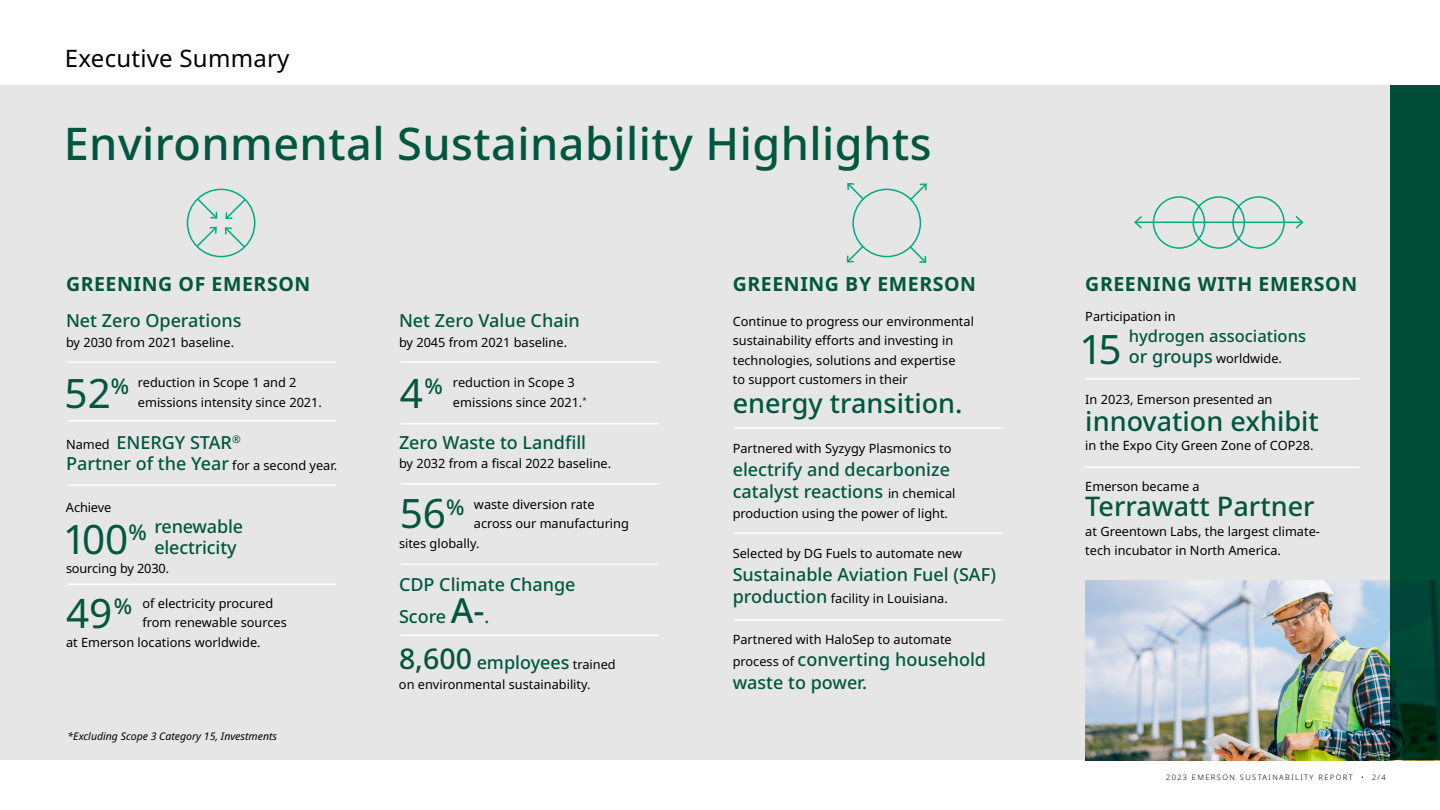
<style>
.page{position:relative;width:1440px;height:810px;background:#fff}
.page>*{position:absolute;margin:0;border:0;box-sizing:border-box;transform-origin:0 0}
.t1{font:500 45px "Noto Sans";letter-spacing:.01em;color:#00573d}
.t2{font:40.5px/74.1px "Noto Sans";color:#00573d}
.t3{font:500 27px "Noto Sans";color:#00573d}
.t4{font:24px "Noto Sans";letter-spacing:.01em;color:#000}
.t5{font:700 19.5px "Noto Sans";letter-spacing:.03em;color:#00573d}
.t6{font:500 18px/22.5px "Noto Sans";color:#00573d}
.t7{font:500 16.5px "Noto Sans";color:#00573d}
.t8{font:12.75px/19.5px "Noto Sans";color:#000}
.t9{font:italic 10.5px "Noto Sans";color:#000}
.t10{font:300 7.5px "Noto Sans";letter-spacing:.19em;color:#000}
.s1{font-weight:400;font-size:12.75px;color:#000}
.s2{font-size:34.5px}
.s3{font-size:28.5px}
.s4{font-weight:500;font-size:18px;color:#00573d}
</style>
<div class="page">
<div style="left:0;top:86px;width:1440px;height:674px;background:#e6e6e6"></div>
<div style="left:187px;top:189px;width:68px;height:68px;border:2px solid #00ac7e;border-radius:50%"></div>
<svg style="left:195px;top:197px;width:52px;height:52px"></svg>
<div style="left:852px;top:189px;width:69px;height:68px;border:2px solid #00ac7e;border-radius:50%"></div>
<svg style="left:846px;top:245px;width:19px;height:18px"></svg>
<svg style="left:908px;top:245px;width:19px;height:18px"></svg>
<svg style="left:909px;top:183px;width:18px;height:18px"></svg>
<svg style="left:847px;top:183px;width:18px;height:18px"></svg>
<div style="left:1153px;top:196px;width:52px;height:53px;border:2px solid #00ac7e;border-radius:50%"></div>
<div style="left:1193px;top:196px;width:52px;height:53px;border:2px solid #00ac7e;border-radius:50%"></div>
<div style="left:1232px;top:196px;width:53px;height:53px;border:2px solid #00ac7e;border-radius:50%"></div>
<hr style="left:1135px;top:222px;width:167px;height:1px;background:#00ac7e">
<svg style="left:1294px;top:216px;width:10px;height:13px"></svg>
<svg style="left:1134px;top:216px;width:10px;height:13px"></svg>
<hr style="left:68px;top:362px;width:268px;height:1px;background:#fff">
<hr style="left:734px;top:428px;width:269px;height:1px;background:#fff">
<hr style="left:1085px;top:378px;width:275px;height:2px;background:#fff">
<hr style="left:1085px;top:466px;width:275px;height:2px;background:#fff">
<hr style="left:734px;top:532px;width:269px;height:2px;background:#fff">
<hr style="left:734px;top:620px;width:269px;height:1px;background:#fff">
<hr style="left:400px;top:361px;width:258px;height:2px;background:#fff">
<hr style="left:400px;top:423px;width:258px;height:1px;background:#fff">
<hr style="left:400px;top:483px;width:258px;height:1px;background:#fff">
<hr style="left:400px;top:564px;width:258px;height:1px;background:#fff">
<hr style="left:400px;top:634px;width:258px;height:2px;background:#fff">
<hr style="left:68px;top:420px;width:268px;height:2px;background:#fff">
<hr style="left:68px;top:484px;width:268px;height:2px;background:#fff">
<hr style="left:68px;top:584px;width:268px;height:1px;background:#fff">
<img style="left:1086px;top:580px;width:304px;height:180px">
<svg style="left:1390px;top:86px;width:50px;height:674px;fill:#004e37"></svg>
<h3 class="t4" style="left:65px;top:44px;width:226px">Executive Summary</h3>
<h1 class="t1" style="left:64px;top:118px;width:869px">Environmental Sustainability Highlights</h1>
<h3 class="t5" style="left:66px;top:273px;width:246px">GREENING OF EMERSON</h3>
<h3 class="t6" style="left:66px;top:310px;width:177px">Net Zero Operations</h3>
<p class="t8" style="left:66px;top:333px;width:170px">by 2030 from 2021 baseline.</p>
<p class="t8" style="left:138px;top:373px;width:186px">reduction in Scope 1 and 2 emissions intensity since 2021.</p>
<h3 class="t6" style="left:66px;top:432px;width:273px;line-height:21px"><span class="s1">Named</span> ENERGY STAR<sup>®<br></sup>Partner of the Year <span class="s1">for a second year.</span></h3>
<p class="t8" style="left:66px;top:498px;width:47px">Achieve</p>
<h3 class="t6" style="left:154px;top:516px;width:90px;line-height:21px">renewable electricity</h3>
<p class="t8" style="left:66px;top:559px;width:105px">sourcing by 2030.</p>
<p class="t8" style="left:142px;top:594px;width:132px">of electricity procured</p>
<p class="t8" style="left:142px;top:613px;width:146px">from renewable sources</p>
<p class="t8" style="left:66px;top:633px;width:196px">at Emerson locations worldwide.</p>
<h2 class="t2" style="left:65px;top:357px;width:66px">52<sup>%</sup></h2>
<h2 class="t2" style="left:63px;top:502px;width:85px">100<sup>%<br></sup>49<sup>%</sup></h2>
<p class="t9" style="left:68px;top:728px;width:211px">*Excluding Scope 3 Category 15, Investments</p>
<h3 class="t6" style="left:399px;top:310px;width:182px">Net Zero Value Chain</h3>
<p class="t8" style="left:399px;top:333px;width:170px">by 2045 from 2021 baseline.</p>
<p class="t8" style="left:453px;top:373px;width:135px">reduction in Scope 3 emissions since 2021.<sup>*</sup></p>
<h3 class="t6" style="left:399px;top:431px;width:189px">Zero Waste to Landfill</h3>
<p class="t8" style="left:399px;top:454px;width:214px">by 2032 from a fiscal 2022 baseline.</p>
<p class="t8" style="left:474px;top:495px;width:122px">waste diversion rate</p>
<p class="t8" style="left:474px;top:514px;width:156px">across our manufacturing</p>
<p class="t8" style="left:399px;top:534px;width:82px">sites globally.</p>
<h3 class="t6" style="left:399px;top:569px;width:178px;line-height:31.5px">CDP Climate Change<br>Score <span class="s2">A-</span>.</h3>
<h3 class="t6" style="left:399px;top:652px;width:218px"><span class="s3">8,600</span> employees <span class="s1">trained</span></h3>
<p class="t8" style="left:399px;top:675px;width:193px">on environmental sustainability.</p>
<h2 class="t2" style="left:400px;top:357px;width:45px">4<sup>%</sup></h2>
<h2 class="t2" style="left:400px;top:477px;width:66px">56<sup>%</sup></h2>
<h3 class="t5" style="left:733px;top:273px;width:245px">GREENING BY EMERSON</h3>
<p class="t8" style="left:733px;top:312px;width:243px">Continue to progress our environmental sustainability efforts and investing in technologies, solutions and expertise<br>to support customers in their</p>
<h3 class="t3" style="left:733px;top:388px;width:231px">energy transition.</h3>
<p class="t8" style="left:733px;top:439px;width:220px">Partnered with Syzygy Plasmonics to</p>
<h3 class="t6" style="left:733px;top:458px;width:224px">electrify and decarbonize catalyst reactions <span class="s1">in chemical</span></h3>
<p class="t8" style="left:733px;top:504px;width:217px">production using the power of light.</p>
<p class="t8" style="left:733px;top:544px;width:231px">Selected by DG Fuels to automate new</p>
<h3 class="t6" style="left:733px;top:563px;width:265px">Sustainable Aviation Fuel (SAF)</h3>
<p class="t8" style="left:733px;top:589px;width:217px"><span class="s4">production</span> facility in Louisiana.</p>
<p class="t8" style="left:733px;top:630px;width:221px">Partnered with HaloSep to automate</p>
<h3 class="t6" style="left:733px;top:649px;width:255px"><span class="s1">process of</span> converting household waste to power.</h3>
<h3 class="t5" style="left:1085px;top:273px;width:273px">GREENING WITH EMERSON</h3>
<p class="t8" style="left:1085px;top:307px;width:92px">Participation in</p>
<p class="t7" style="left:1129px;top:327px;width:179px">hydrogen associations</p>
<p class="t8" style="left:1129px;top:349px;width:155px"><span class="s4">or groups</span> worldwide.</p>
<p class="t8" style="left:1085px;top:390px;width:189px">In 2023, Emerson presented an</p>
<h3 class="t3" style="left:1085px;top:406px;width:235px">innovation exhibit</h3>
<p class="t8" style="left:1085px;top:436px;width:230px">in the Expo City Green Zone of COP28.</p>
<p class="t8" style="left:1085px;top:477px;width:116px">Emerson became a</p>
<h3 class="t3" style="left:1085px;top:491px;width:231px">Terrawatt Partner</h3>
<p class="t8" style="left:1085px;top:522px;width:236px">at Greentown Labs, the largest climate&shy;tech incubator in North America.</p>
<h2 class="t2" style="left:1079px;top:313px;width:44px">15</h2>
<p class="t10" style="left:1166px;top:773px;width:221px">2023 EMERSON SUSTAINABILITY REPORT • 2/4</p>
</div>
